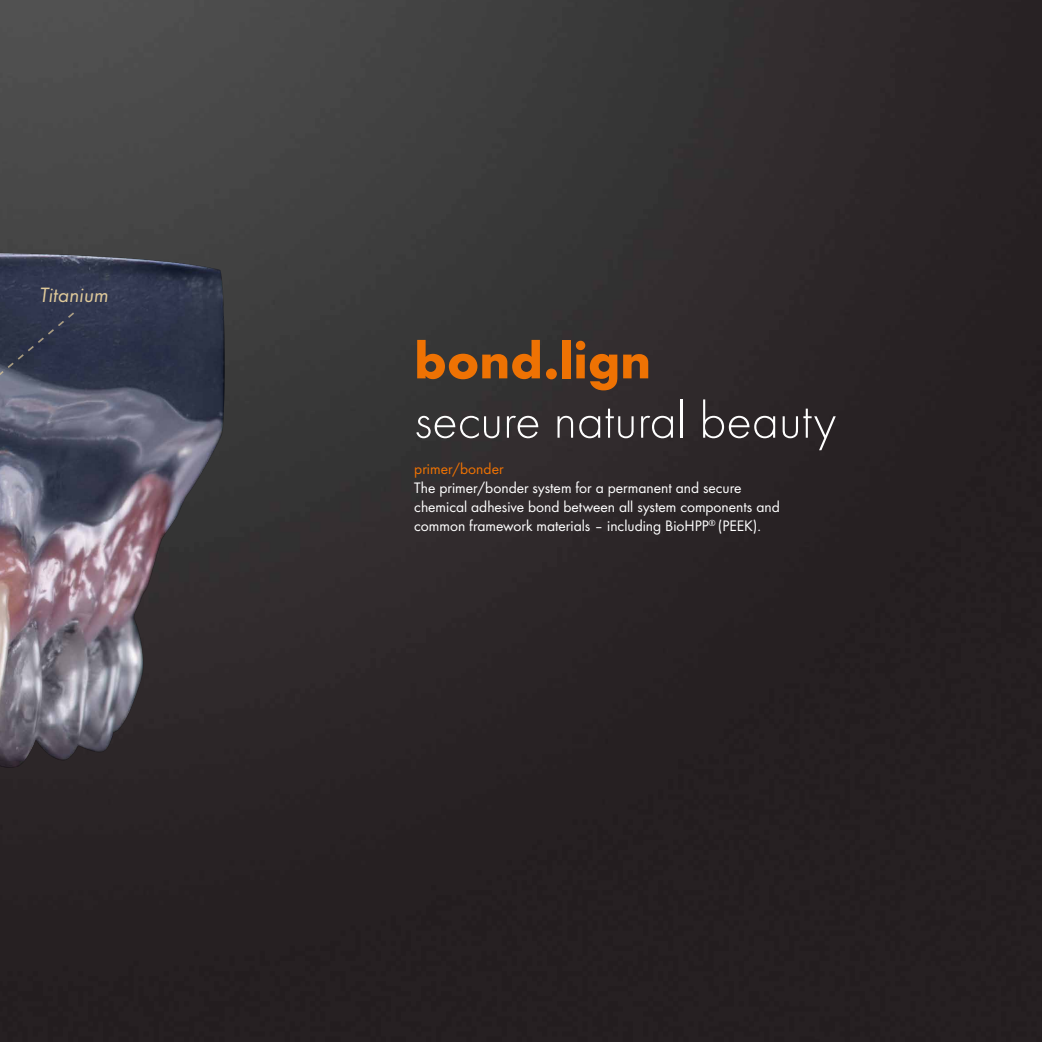
<style>
.page{position:relative;width:1042px;height:1042px;background:#fff}
.page>*{position:absolute;margin:0;border:0;box-sizing:border-box;transform-origin:0 0}
.t1{font:300 52.5px "Futura";color:#fff}
.t2{font:700 52.5px "Futura";color:#ee7203}
.t3{font:21.53px "Futura Boo Obl";color:#e0ca9a}
.t4{font:15.75px/18.9px "Futura Boo";color:#fff}
.t5{font:15.75px "Futura Boo";color:#ee7203}
</style>
<div class="page">
<img style="left:0;top:0;width:1042px;height:1042px">
<img style="left:0;top:218px;width:275px;height:642px">
<svg style="left:0;top:311px;width:76px;height:109px;background:#494e61"></svg>
<h2 class="t3" style="left:40px;top:280px;width:70px">Titanium</h2>
<h1 class="t2" style="left:414px;top:322px;width:238px">bond.lign</h1>
<h1 class="t1" style="left:414px;top:387px;width:423px">secure natural beauty</h1>
<p class="t5" style="left:414px;top:458px;width:91px">primer/bonder</p>
<p class="t4" style="left:414px;top:477px;width:367px">The primer/bonder system for a permanent and secure chemical adhesive bond between all system components and common framework materials – including BioHPP<sup>®</sup> (PEEK).</p>
</div>
